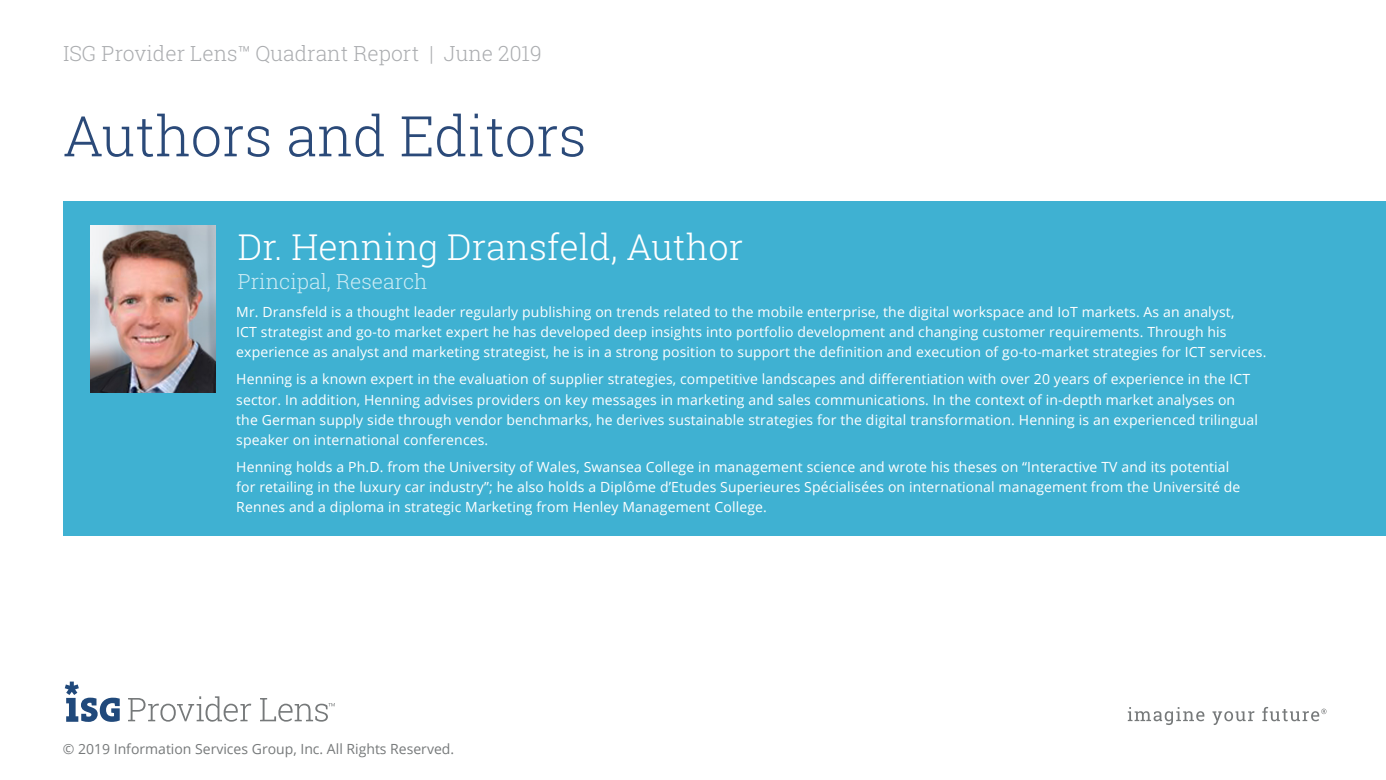
<style>
.page{position:relative;width:1386px;height:780px;background:#fff}
.page>*{position:absolute;margin:0;border:0;box-sizing:border-box;transform-origin:0 0}
.t1{font:300 56px "Roboto Slab";color:#2b4a79}
.t2{font:300 35.88px "Roboto Slab";color:#fff}
.t3{font:300 21px "Roboto Slab";color:#abadb0}
.t4{font:300 21px "Roboto Slab";color:#ccebf4}
._2_Author_Paragraph{font:14px/20.1px "Open Sans";letter-spacing:.01em;color:#fff}
.Report_Cover_Title{font:14px "Open Sans";color:#76797a}
</style>
<div class="page">
<svg style="left:128px;top:696px;width:123px;height:25px"></svg>
<svg style="left:260px;top:698px;width:75px;height:23px"></svg>
<svg style="left:65px;top:681px;width:55px;height:41px"></svg>
<svg style="left:1128px;top:707px;width:76px;height:18px"></svg>
<svg style="left:1212px;top:711px;width:42px;height:14px"></svg>
<svg style="left:1262px;top:707px;width:64px;height:14px"></svg>
<div style="left:63px;top:202px;width:1323px;height:334px;background:#3fb1d2"></div>
<img style="left:91px;top:225px;width:125px;height:167px">
<p class="t3" style="left:63px;top:39px;width:480px">ISG Provider Lens™ Quadrant Report | June 2019</p>
<p class="t1" style="left:63px;top:98px;width:525px">Authors and Editors</p>
<p class="t2" style="left:238px;top:223px;width:507px">Dr. Henning Dransfeld, Author</p>
<p class="t4" style="left:238px;top:267px;width:191px">Principal, Research</p>
<p class="_2_Author_Paragraph" style="left:236px;top:301px;width:1032px">Mr. Dransfeld is a thought leader regularly publishing on trends related to the mobile enterprise, the digital workspace and IoT markets. As an analyst,<br>ICT strategist and go-to market expert he has developed deep insights into portfolio development and changing customer requirements. Through his experience as analyst and marketing strategist, he is in a strong position to support the definition and execution of go-to-market strategies for ICT services.</p>
<p class="_2_Author_Paragraph" style="left:236px;top:369px;width:1023px">Henning is a known expert in the evaluation of supplier strategies, competitive landscapes and differentiation with over 20 years of experience in the ICT sector. In addition, Henning advises providers on key messages in marketing and sales communications. In the context of in-depth market analyses on the German supply side through vendor benchmarks, he derives sustainable strategies for the digital transformation. Henning is an experienced trilingual speaker on international conferences.</p>
<p class="_2_Author_Paragraph" style="left:236px;top:456px;width:1006px">Henning holds a Ph.D. from the University of Wales, Swansea College in management science and wrote his theses on “Interactive TV and its potential for retailing in the luxury car industry”; he also holds a Diplôme d’Etudes Superieures Spécialisées on international management from the Université de<br>Rennes and a diploma in strategic Marketing from Henley Management College.</p>
<p class="Report_Cover_Title" style="left:63px;top:739px;width:393px">© 2019 Information Services Group, Inc. All Rights Reserved.</p>
</div>
